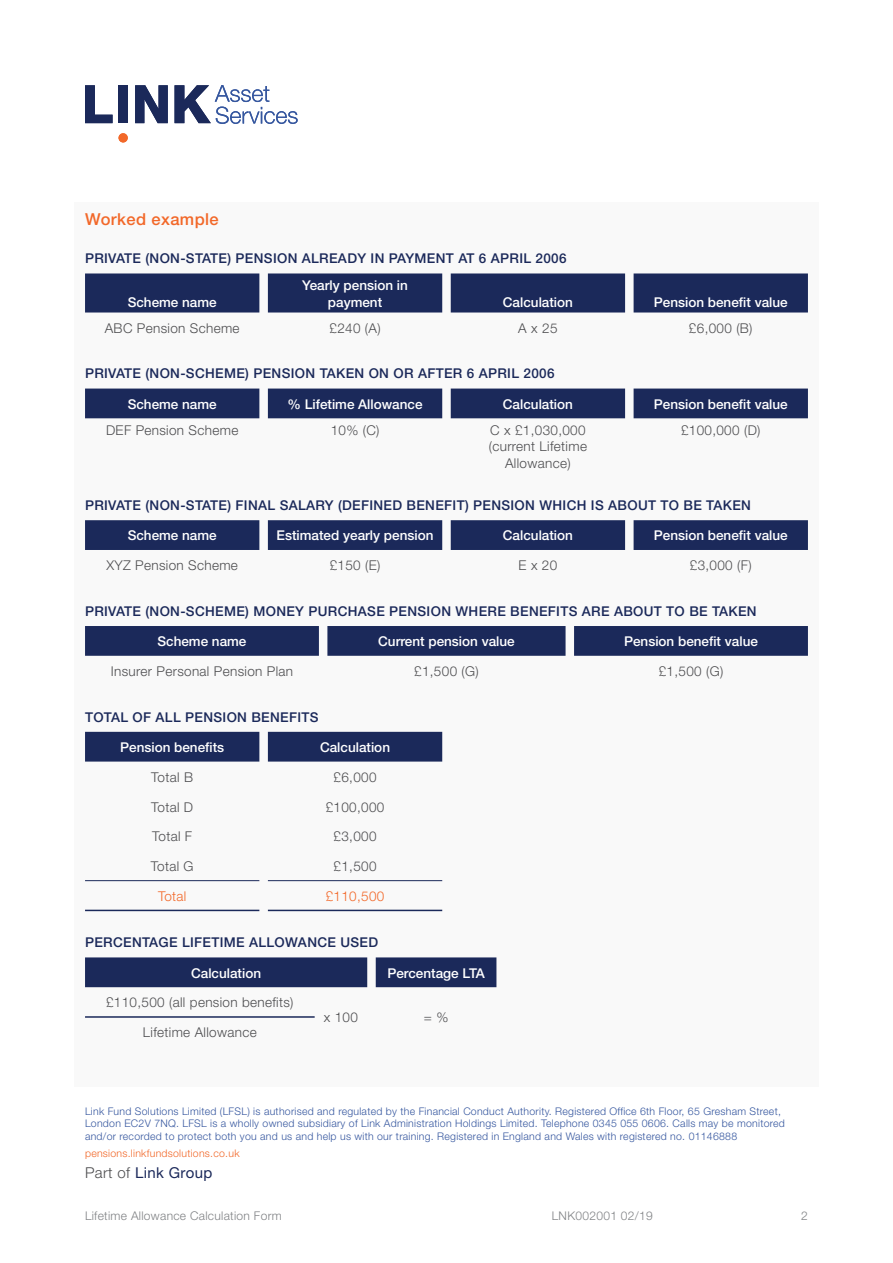
<style>
.page{position:relative;width:893px;height:1263px;background:#fff}
.page>*{position:absolute;margin:0;border:0;box-sizing:border-box;transform-origin:0 0}
.t1{font:500 16.5px "Helvetica Neue";letter-spacing:.025em;color:#f26829}
.t2{font:15px "Helvetica Neue";letter-spacing:.025em;color:#1b295a}
.t3{font:500 13.5px "Helvetica Neue";letter-spacing:.025em;color:#1b295a}
.t4{font:300 13.5px/16.5px "Helvetica Neue";letter-spacing:.025em;color:#4d4d4f;text-align:center}
.t5{font:500 13.5px/16.5px "Helvetica Neue";color:#fff;text-align:center}
.t6{font:300 13.5px "Helvetica Neue";letter-spacing:.025em;color:#f26829}
.t7{font:300 12px "Helvetica Neue";letter-spacing:.025em;color:#808285}
.t8{font:300 10.5px/12.6px "Helvetica Neue";letter-spacing:.025em;color:#36579f}
.t9{font:300 10.5px "Helvetica Neue";letter-spacing:.025em;color:#f26829}
.s1{font-weight:300;color:#4d4d4f}
</style>
<div class="page">
<div style="left:74px;top:202px;width:745px;height:884px;background:#f9f9f9"></div>
<svg style="left:85px;top:85px;width:28px;height:38px"></svg>
<div style="left:119px;top:85px;width:9px;height:38px;background:#1b295a"></div>
<svg style="left:135px;top:85px;width:33px;height:38px"></svg>
<div style="left:119px;top:133px;width:9px;height:9px;background:#f26829;border-radius:50%"></div>
<svg style="left:175px;top:85px;width:123px;height:39px"></svg>
<div style="left:85px;top:273px;width:723px;height:39px;background:#1b295a"></div>
<div style="left:85px;top:389px;width:723px;height:29px;background:#1b295a"></div>
<svg style="left:85px;top:520px;width:723px;height:30px;background:#243160"></svg>
<div style="left:85px;top:626px;width:723px;height:30px;background:#1b295a"></div>
<div style="left:85px;top:732px;width:357px;height:29px;background:#1b295a"></div>
<hr style="left:85px;top:880px;width:174px;height:1px;background:#1b295a">
<hr style="left:268px;top:880px;width:174px;height:1px;background:#1b295a">
<hr style="left:85px;top:910px;width:174px;height:1px;background:#1b295a">
<hr style="left:268px;top:910px;width:174px;height:1px;background:#1b295a">
<div style="left:85px;top:957px;width:411px;height:30px;background:#1b295a"></div>
<hr style="left:85px;top:1016px;width:230px;height:2px;background:#1b295a">
<h1 class="t1" style="left:85px;top:210px;width:135px">Worked example</h1>
<p class="t3" style="left:85px;top:250px;width:483px">PRIVATE (NON-STATE) PENSION ALREADY IN PAYMENT AT 6 APRIL 2006</p>
<p class="t5" style="left:128px;top:293px;width:91px">Scheme name</p>
<p class="t5" style="left:302px;top:277px;width:107px">Yearly pension in payment</p>
<p class="t5" style="left:503px;top:293px;width:72px">Calculation</p>
<p class="t5" style="left:654px;top:293px;width:135px">Pension benefit value</p>
<p class="t4" style="left:105px;top:319px;width:136px">ABC Pension Scheme</p>
<p class="t4" style="left:329px;top:319px;width:53px">£240 (A)</p>
<p class="t4" style="left:518px;top:319px;width:41px">A x 25</p>
<p class="t4" style="left:689px;top:319px;width:65px">£6,000 (B)</p>
<p class="t3" style="left:85px;top:365px;width:471px">PRIVATE (NON-SCHEME) PENSION TAKEN ON OR AFTER 6 APRIL 2006</p>
<p class="t5" style="left:128px;top:395px;width:91px">Scheme name</p>
<p class="t5" style="left:288px;top:395px;width:137px">% Lifetime Allowance</p>
<p class="t5" style="left:503px;top:395px;width:72px">Calculation</p>
<p class="t5" style="left:654px;top:395px;width:135px">Pension benefit value</p>
<p class="t4" style="left:106px;top:422px;width:134px">DEF Pension Scheme</p>
<p class="t4" style="left:331px;top:422px;width:50px">10% (C)</p>
<p class="t4" style="left:489px;top:422px;width:100px">C x £1,030,000 (current Lifetime<br>Allowance)</p>
<p class="t4" style="left:681px;top:422px;width:81px">£100,000 (D)</p>
<p class="t3" style="left:85px;top:497px;width:667px">PRIVATE (NON-STATE) FINAL SALARY (DEFINED BENEFIT) PENSION WHICH IS ABOUT TO BE TAKEN</p>
<p class="t5" style="left:128px;top:527px;width:91px">Scheme name</p>
<p class="t5" style="left:277px;top:527px;width:158px">Estimated yearly pension</p>
<p class="t5" style="left:503px;top:527px;width:72px">Calculation</p>
<p class="t5" style="left:654px;top:527px;width:135px">Pension benefit value</p>
<p class="t4" style="left:106px;top:557px;width:133px">XYZ Pension Scheme</p>
<p class="t4" style="left:330px;top:557px;width:52px">£150 (E)</p>
<p class="t4" style="left:519px;top:557px;width:40px">E x 20</p>
<p class="t4" style="left:690px;top:557px;width:63px">£3,000 (F)</p>
<p class="t3" style="left:85px;top:603px;width:673px">PRIVATE (NON-SCHEME) MONEY PURCHASE PENSION WHERE BENEFITS ARE ABOUT TO BE TAKEN</p>
<p class="t5" style="left:157px;top:633px;width:91px">Scheme name</p>
<p class="t5" style="left:378px;top:633px;width:138px">Current pension value</p>
<p class="t5" style="left:624px;top:633px;width:135px">Pension benefit value</p>
<p class="t4" style="left:111px;top:663px;width:184px">Insurer Personal Pension Plan</p>
<p class="t4" style="left:414px;top:663px;width:66px">£1,500 (G)</p>
<p class="t4" style="left:659px;top:663px;width:66px">£1,500 (G)</p>
<p class="t3" style="left:85px;top:709px;width:235px">TOTAL OF ALL PENSION BENEFITS</p>
<p class="t5" style="left:120px;top:739px;width:106px">Pension benefits</p>
<p class="t5" style="left:320px;top:739px;width:72px">Calculation</p>
<p class="t4" style="left:151px;top:768px;width:43px">Total B</p>
<p class="t4" style="left:334px;top:768px;width:44px">£6,000</p>
<p class="t4" style="left:151px;top:798px;width:44px">Total D</p>
<p class="t4" style="left:326px;top:798px;width:60px">£100,000</p>
<p class="t4" style="left:152px;top:828px;width:42px">Total F</p>
<p class="t4" style="left:334px;top:828px;width:44px">£3,000</p>
<p class="t4" style="left:151px;top:858px;width:44px">Total G</p>
<p class="t4" style="left:334px;top:858px;width:44px">£1,500</p>
<p class="t6" style="left:158px;top:888px;width:30px">Total</p>
<p class="t6" style="left:326px;top:888px;width:60px">£110,500</p>
<p class="t3" style="left:85px;top:934px;width:295px">PERCENTAGE LIFETIME ALLOWANCE USED</p>
<p class="t5" style="left:191px;top:964px;width:72px">Calculation</p>
<p class="t5" style="left:387px;top:964px;width:99px">Percentage LTA</p>
<p class="t4" style="left:106px;top:994px;width:189px">£110,500 (all pension benefits)</p>
<p class="t4" style="left:324px;top:1009px;width:36px">x 100</p>
<p class="t4" style="left:424px;top:1009px;width:26px">= %</p>
<p class="t4" style="left:143px;top:1024px;width:115px">Lifetime Allowance</p>
<p class="t8" style="left:85px;top:1104px;width:701px">Link Fund Solutions Limited (LFSL) is authorised and regulated by the Financial Conduct Authority. Registered Office 6th Floor, 65 Gresham Street,<br>London EC2V 7NQ. LFSL is a wholly owned subsidiary of Link Administration Holdings Limited. Telephone 0345 055 0606. Calls may be monitored and/or recorded to protect both you and us and help us with our training. Registered in England and Wales with registered no. 01146888</p>
<p class="t9" style="left:85px;top:1146px;width:156px">pensions.linkfundsolutions.co.uk</p>
<h2 class="t2" style="left:85px;top:1164px;width:129px"><span class="s1">Part of</span> Link Group</h2>
<p class="t7" style="left:85px;top:1209px;width:198px">Lifetime Allowance Calculation Form</p>
<p class="t7" style="left:552px;top:1209px;width:102px">LNK002001 02/19</p>
<p class="t7" style="left:801px;top:1209px;width:8px">2</p>
</div>
